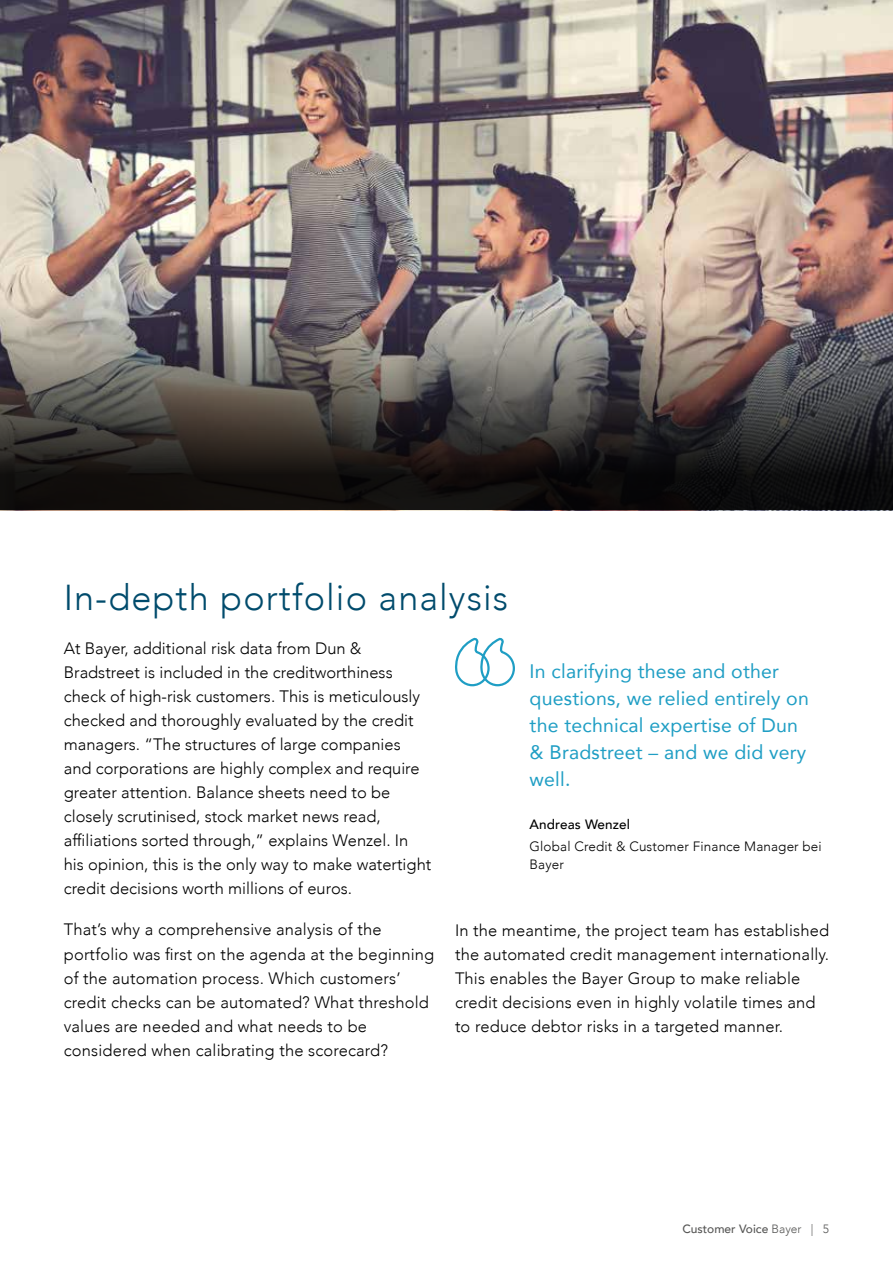
<style>
.page{position:relative;width:893px;height:1263px;background:#fff}
.page>*{position:absolute;margin:0;border:0;box-sizing:border-box;transform-origin:0 0}
.t1{font:300 36px "Avenir";letter-spacing:.03em;color:#004b6c}
.t2{font:19.5px/27px "Avenir";letter-spacing:.01em;color:#1f9ec4}
.t3{font:300 16.5px/24px "Avenir";color:#000}
.t4{font:300 13.5px/18px "Avenir";letter-spacing:.01em;color:#000}
.t5{font:500 13.5px "Avenir";letter-spacing:.01em;color:#000}
.t6{font:500 12px "Avenir";color:#575756}
.s1{font-weight:300}
</style>
<div class="page">
<img style="left:0;top:0;width:893px;height:279px">
<img style="left:0;top:279px;width:893px;height:231px">
<svg style="left:455px;top:637px;width:60px;height:50px"></svg>
<h1 class="t1" style="left:64px;top:576px;width:446px">In-depth portfolio analysis</h1>
<p class="t3" style="left:64px;top:637px;width:369px">At Bayer, additional risk data from Dun &amp; Bradstreet is included in the creditworthiness check of high-risk customers. This is meticulously checked and thoroughly evaluated by the credit managers. “The structures of large companies and corporations are highly complex and require greater attention. Balance sheets need to be closely scrutinised, stock market news read, affiliations sorted through,” explains Wenzel. In his opinion, this is the only way to make watertight credit decisions worth millions of euros.</p>
<p class="t3" style="left:64px;top:918px;width:372px">That’s why a comprehensive analysis of the portfolio was first on the agenda at the beginning of the automation process. Which customers’ credit checks can be automated? What threshold values are needed and what needs to be considered when calibrating the scorecard?</p>
<p class="t3" style="left:455px;top:918px;width:376px">In the meantime, the project team has established the automated credit management internationally.<br>This enables the Bayer Group to make reliable credit decisions even in highly volatile times and to reduce debtor risks in a targeted manner.</p>
<p class="t2" style="left:530px;top:657px;width:281px">In clarifying these and other questions, we relied entirely on the technical expertise of Dun &amp; Bradstreet – and we did very well.</p>
<p class="t5" style="left:530px;top:813px;width:102px">Andreas Wenzel</p>
<p class="t4" style="left:530px;top:838px;width:294px">Global Credit &amp; Customer Finance Manager bei<br>Bayer</p>
<p class="t6" style="left:682px;top:1219px;width:148px">Customer Voice <span class="s1">Bayer | 5</span></p>
</div>
